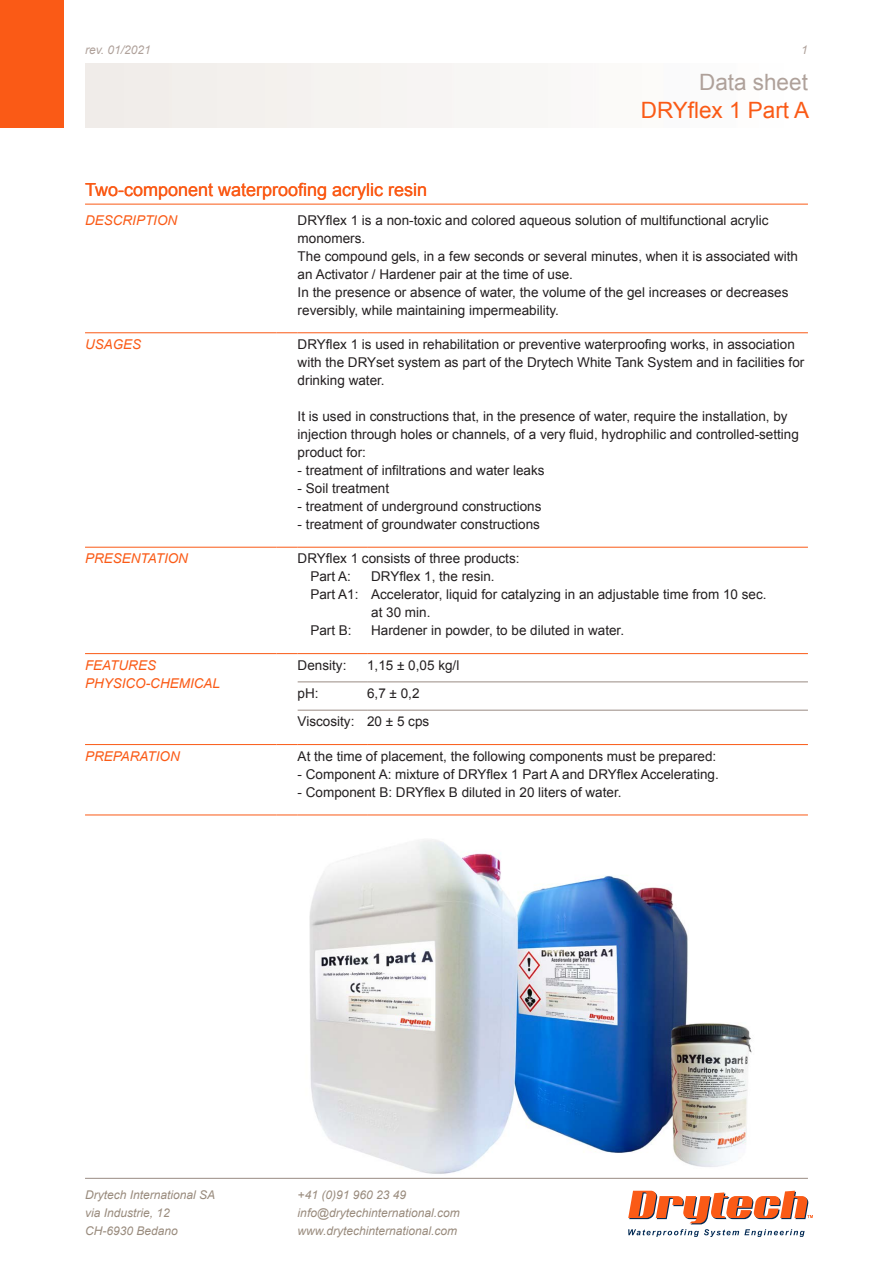
<style>
.page{position:relative;width:893px;height:1263px;background:#fff}
.page>*{position:absolute;margin:0;border:0;box-sizing:border-box;transform-origin:0 0}
.t1{font:22.5px "Arial";color:#fa5a16}
.t2{font:22.5px "Arial";color:#afa19a}
.t3{font:18px "Arial";color:#fa5a16}
.t4{font:13.5px/18px "Arial";color:#231f20}
.t5{font:italic 13.5px "Arial";color:#fa5a16}
.t6{font:italic 12px/18px "Arial";color:#998b7d}
.t7{font:italic 12px "Arial";color:#afa19a}
</style>
<div class="page">
<div style="left:0;top:0;width:64px;height:128px;background:#fa5a16"></div>
<svg style="left:628px;top:1191px;width:185px;height:46px"></svg>
<hr style="left:85px;top:1178px;width:723px;height:1px;background:#998b83">
<hr style="left:85px;top:204px;width:723px;height:1px;background:#fa5a16">
<hr style="left:85px;top:332px;width:191px;height:1px;background:#fa5a16">
<svg style="left:276px;top:332px;width:22px;height:1px"></svg>
<hr style="left:298px;top:332px;width:69px;height:1px;background:#fa5a16">
<hr style="left:367px;top:332px;width:441px;height:1px;background:#fa5a16">
<hr style="left:85px;top:547px;width:191px;height:1px;background:#fa5a16">
<svg style="left:276px;top:547px;width:22px;height:1px"></svg>
<hr style="left:298px;top:547px;width:69px;height:1px;background:#fa5a16">
<hr style="left:367px;top:547px;width:441px;height:1px;background:#fa5a16">
<hr style="left:85px;top:744px;width:191px;height:1px;background:#fa5a16">
<svg style="left:276px;top:744px;width:22px;height:1px"></svg>
<hr style="left:298px;top:744px;width:69px;height:1px;background:#fa5a16">
<hr style="left:367px;top:744px;width:441px;height:1px;background:#fa5a16">
<hr style="left:85px;top:815px;width:191px;height:1px;background:#fa5a16">
<svg style="left:276px;top:815px;width:22px;height:1px"></svg>
<hr style="left:298px;top:815px;width:69px;height:1px;background:#fa5a16">
<hr style="left:367px;top:815px;width:441px;height:1px;background:#fa5a16">
<hr style="left:298px;top:682px;width:69px;height:1px;background:#998b83">
<hr style="left:367px;top:682px;width:441px;height:1px;background:#998b83">
<hr style="left:298px;top:710px;width:69px;height:1px;background:#998b83">
<hr style="left:367px;top:710px;width:441px;height:1px;background:#998b83">
<hr style="left:85px;top:653px;width:191px;height:1px;background:#fa5a16">
<svg style="left:276px;top:653px;width:22px;height:1px"></svg>
<hr style="left:298px;top:653px;width:69px;height:1px;background:#fa5a16">
<hr style="left:367px;top:653px;width:441px;height:1px;background:#fa5a16">
<img style="left:309px;top:839px;width:443px;height:335px">
<p class="t7" style="left:85px;top:42px;width:67px">rev. 01/2021</p>
<p class="t7" style="left:801px;top:42px;width:8px">1</p>
<h1 class="t2" style="left:699px;top:67px;width:110px">Data sheet</h1>
<h1 class="t1" style="left:641px;top:95px;width:170px">DRYflex 1 Part A</h1>
<p class="t3" style="left:85px;top:177px;width:344px">Two-component waterproofing acrylic resin</p>
<p class="t5" style="left:85px;top:211px;width:94px">DESCRIPTION</p>
<p class="t4" style="left:298px;top:211px;width:472px">DRYflex 1 is a non-toxic and colored aqueous solution of multifunctional acrylic monomers.</p>
<p class="t4" style="left:298px;top:247px;width:502px">The compound gels, in a few seconds or several minutes, when it is associated with an Activator / Hardener pair at the time of use.</p>
<p class="t4" style="left:298px;top:283px;width:492px">In the presence or absence of water, the volume of the gel increases or decreases reversibly, while maintaining impermeability.</p>
<p class="t5" style="left:85px;top:335px;width:58px">USAGES</p>
<p class="t4" style="left:298px;top:335px;width:508px">DRYflex 1 is used in rehabilitation or preventive waterproofing works, in association with the DRYset system as part of the Drytech White Tank System and in facilities for drinking water.</p>
<p class="t4" style="left:298px;top:407px;width:503px">It is used in constructions that, in the presence of water, require the installation, by injection through holes or channels, of a very fluid, hydrophilic and controlled-setting product for:</p>
<p class="t4" style="left:298px;top:461px;width:248px">- treatment of infiltrations and water leaks</p>
<p class="t4" style="left:298px;top:479px;width:93px">- Soil treatment</p>
<p class="t4" style="left:298px;top:497px;width:245px">- treatment of underground constructions</p>
<p class="t4" style="left:298px;top:515px;width:244px">- treatment of groundwater constructions</p>
<p class="t5" style="left:85px;top:550px;width:105px">PRESENTATION</p>
<p class="t4" style="left:298px;top:550px;width:223px">DRYflex 1 consists of three products:</p>
<p class="t4" style="left:310px;top:568px;width:42px">Part A:</p>
<p class="t4" style="left:371px;top:568px;width:125px">DRYflex 1, the resin.</p>
<p class="t4" style="left:310px;top:586px;width:458px">Part A1: Accelerator, liquid for catalyzing in an adjustable time from 10 sec.</p>
<p class="t4" style="left:371px;top:604px;width:61px">at 30 min.</p>
<p class="t4" style="left:310px;top:622px;width:43px">Part B:</p>
<p class="t4" style="left:371px;top:622px;width:254px">Hardener in powder, to be diluted in water.</p>
<p class="t5" style="left:85px;top:656px;width:73px">FEATURES</p>
<p class="t5" style="left:85px;top:674px;width:137px">PHYSICO-CHEMICAL</p>
<p class="t4" style="left:298px;top:656px;width:50px">Density:</p>
<p class="t4" style="left:367px;top:656px;width:94px">1,15 ± 0,05 kg/l</p>
<p class="t4" style="left:298px;top:684px;width:23px">pH:</p>
<p class="t4" style="left:367px;top:684px;width:54px">6,7 ± 0,2</p>
<p class="t4" style="left:298px;top:713px;width:58px">Viscosity:</p>
<p class="t4" style="left:367px;top:713px;width:64px">20 ± 5 cps</p>
<p class="t5" style="left:85px;top:747px;width:96px">PREPARATION</p>
<p class="t4" style="left:298px;top:747px;width:420px">At the time of placement, the following components must be prepared:</p>
<p class="t4" style="left:298px;top:765px;width:423px">- Component A: mixture of DRYflex 1 Part A and DRYflex Accelerating.</p>
<p class="t4" style="left:298px;top:783px;width:325px">- Component B: DRYflex B diluted in 20 liters of water.</p>
<p class="t6" style="left:85px;top:1186px;width:132px">Drytech International SA via Industrie, 12<br>CH-6930 Bedano</p>
<p class="t6" style="left:298px;top:1186px;width:164px">+41 (0)91 960 23 49 info@drytechinternational.com www.drytechinternational.com</p>
</div>
